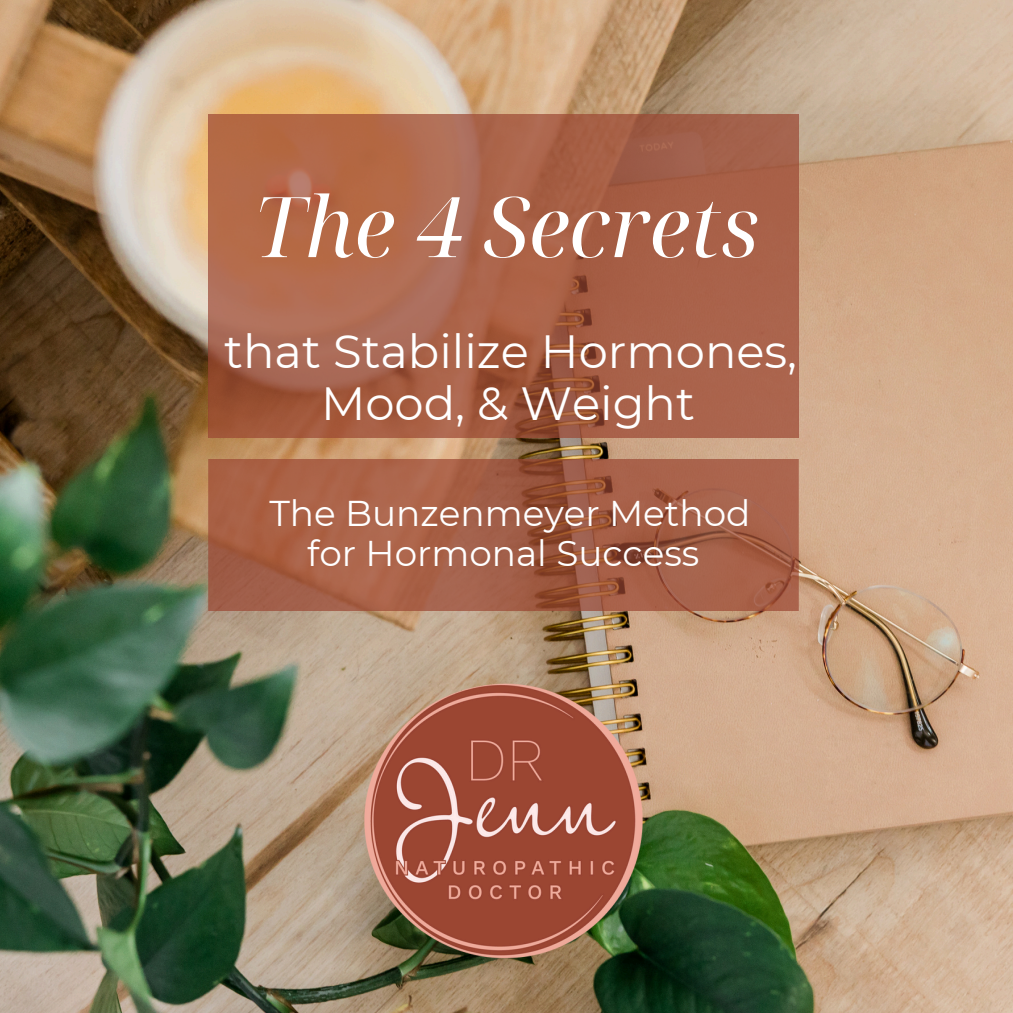
<style>
.page{position:relative;width:1013px;height:1013px;background:#fff}
.page>*{position:absolute;margin:0;border:0;box-sizing:border-box;transform-origin:0 0}
.t1{font:italic 83.75px "Noto Serif Display";color:#fff}
.t2{font:46.5px/52.8px "Montserrat";color:#fff;text-align:center}
.t3{font:35.75px/39.2px "Montserrat";color:#fff;text-align:center}
</style>
<div class="page">
<img style="left:0;top:0;width:1012px;height:1012px">
<img style="left:208px;top:460px;width:590px;height:150px">
<img style="left:208px;top:115px;width:590px;height:322px">
<img style="left:355px;top:672px;width:296px;height:297px">
<p class="t1" style="left:253px;top:168px;width:507px">The 4 Secrets</p>
<h2 class="t2" style="left:224px;top:324px;width:574px">that Stabilize Hormones,<br>Mood, &amp; Weight</h2>
<h1 class="t3" style="left:269px;top:494px;width:482px">The Bunzenmeyer Method for Hormonal Success</h1>
</div>
